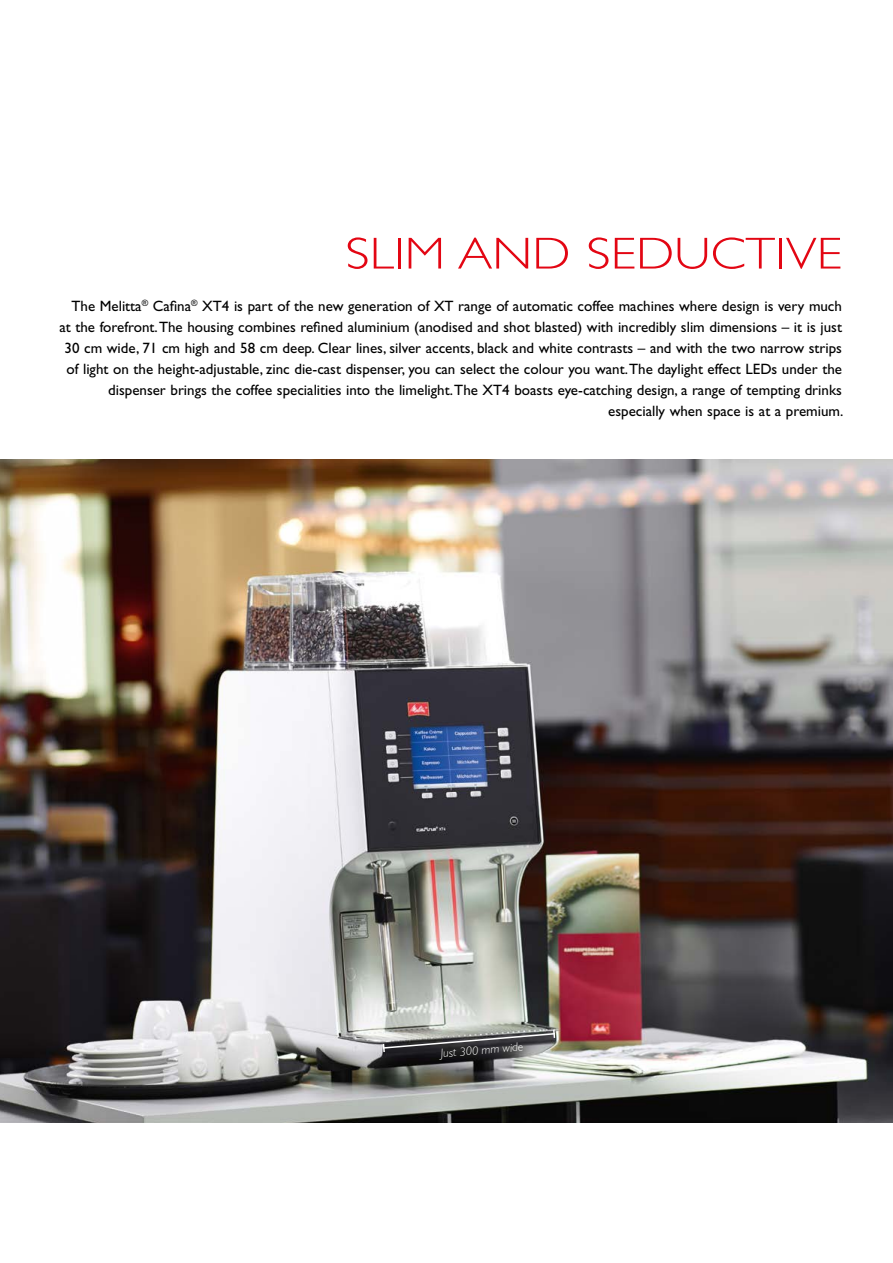
<style>
.page{position:relative;width:893px;height:1263px;background:#fff}
.page>*{position:absolute;margin:0;border:0;box-sizing:border-box;transform-origin:0 0}
.t1{font:300 45px "Gill Alt One";color:#e30613;scale:1.15 1}
.t2{font:15px/21px "Gill Sans";color:#000;text-align:right}
.t3{font:italic 300 12px "Gill Sans";color:#fff}
</style>
<div class="page">
<img style="left:0;top:459px;width:893px;height:663px">
<svg style="left:382px;top:1029px;width:174px;height:24px;background:#727272"></svg>
<h1 class="t1" style="left:345px;top:228px;width:433px">SLIM AND SEDUCTIVE</h1>
<p class="t2" style="left:59px;top:295px;width:785px">The Melitta<sup>®</sup> Cafina<sup>®</sup> XT4 is part of the new generation of XT range of automatic coffee machines where design is very much at the forefront. The housing combines refined aluminium (anodised and shot blasted) with incredibly slim dimensions – it is just 30 cm wide, 71 cm high and 58 cm deep. Clear lines, silver accents, black and white contrasts – and with the two narrow strips of light on the height-adjustable, zinc die-cast dispenser, you can select the colour you want. The daylight effect LEDs under the dispenser brings the coffee specialities into the limelight. The XT4 boasts eye-catching design, a range of tempting drinks especially when space is at a premium.</p>
<p class="t3" style="left:440px;top:1047px;width:84px;rotate:-5deg">Just 300 mm wide</p>
</div>
